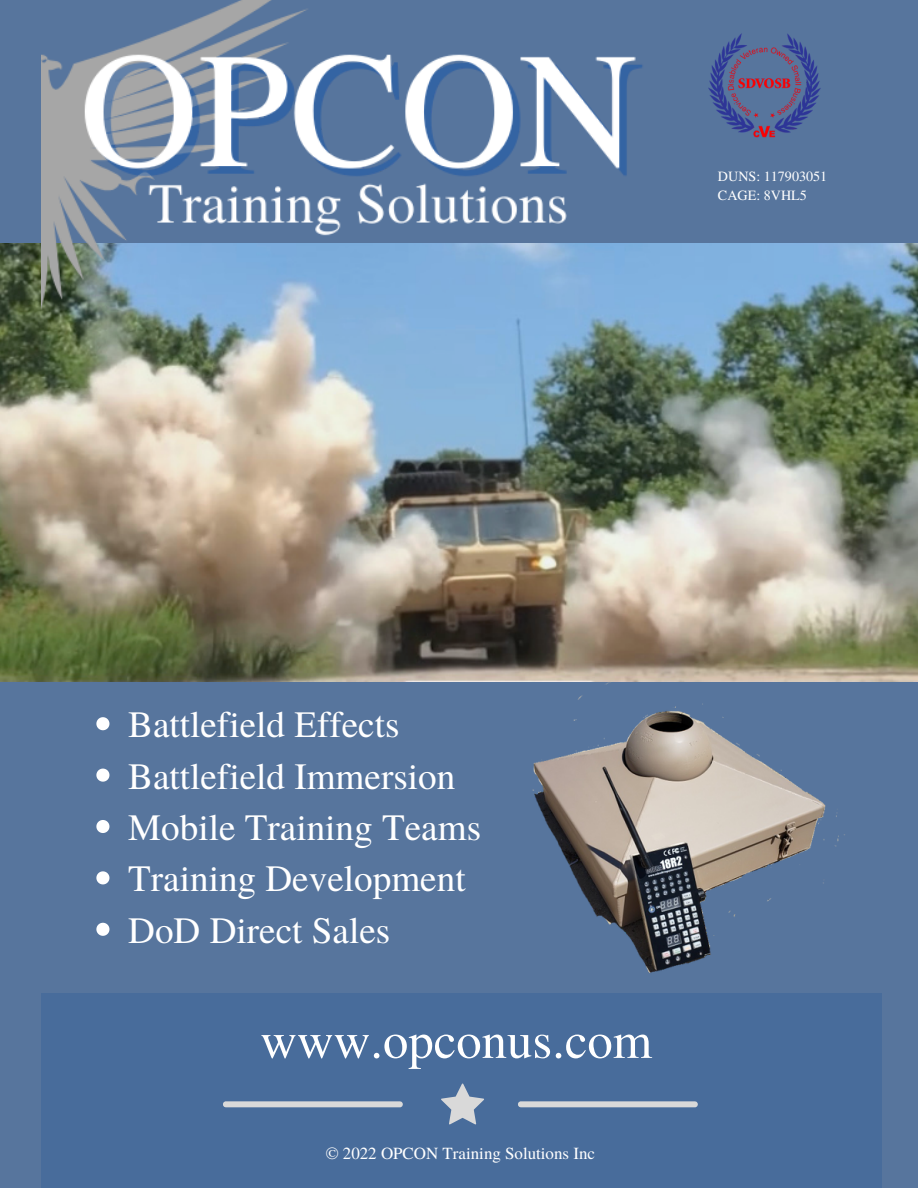
<style>
.page{position:relative;width:918px;height:1188px;background:#57759d}
.page>*{position:absolute;margin:0;border:0;box-sizing:border-box;transform-origin:0 0}
.t1{font:50.85px "Te X Gyre Termes";color:#fff}
.t2{font:37.2px/51.4px "Te X Gyre Termes";color:#fff}
.t3{font:16.95px "Te X Gyre Termes";color:#fff}
.t4{font:14.1px/19px "Te X Gyre Termes";color:#fff}
</style>
<div class="page">
<img style="left:0;top:244px;width:918px;height:437px">
<div style="left:41px;top:993px;width:841px;height:195px;background:#486c9b"></div>
<svg style="left:441px;top:1084px;width:43px;height:40px"></svg>
<div style="left:521px;top:1101px;width:174px;height:6px;background:#d9d9d9"></div>
<div style="left:226px;top:1101px;width:174px;height:6px;background:#d9d9d9"></div>
<img style="left:41px;top:0;width:626px;height:498px">
<svg style="left:96px;top:717px;width:13px;height:13px"></svg>
<svg style="left:96px;top:769px;width:13px;height:13px"></svg>
<svg style="left:96px;top:820px;width:13px;height:13px"></svg>
<svg style="left:96px;top:871px;width:13px;height:13px"></svg>
<svg style="left:96px;top:923px;width:13px;height:13px"></svg>
<img style="left:709px;top:33px;width:112px;height:105px">
<img style="left:461px;top:669px;width:408px;height:304px">
<p class="t4" style="left:718px;top:166px;width:111px">DUNS: 117903051<br>CAGE: 8VHL5</p>
<p class="t2" style="left:128px;top:697px;width:354px">Battlefield Effects<br>Battlefield Immersion<br>Mobile Training Teams<br>Training Development<br>DoD Direct Sales</p>
<h1 class="t1" style="left:260px;top:1004px;width:393px">www.opconus.com</h1>
<p class="t3" style="left:326px;top:1141px;width:271px">© 2022 OPCON Training Solutions Inc</p>
</div>
